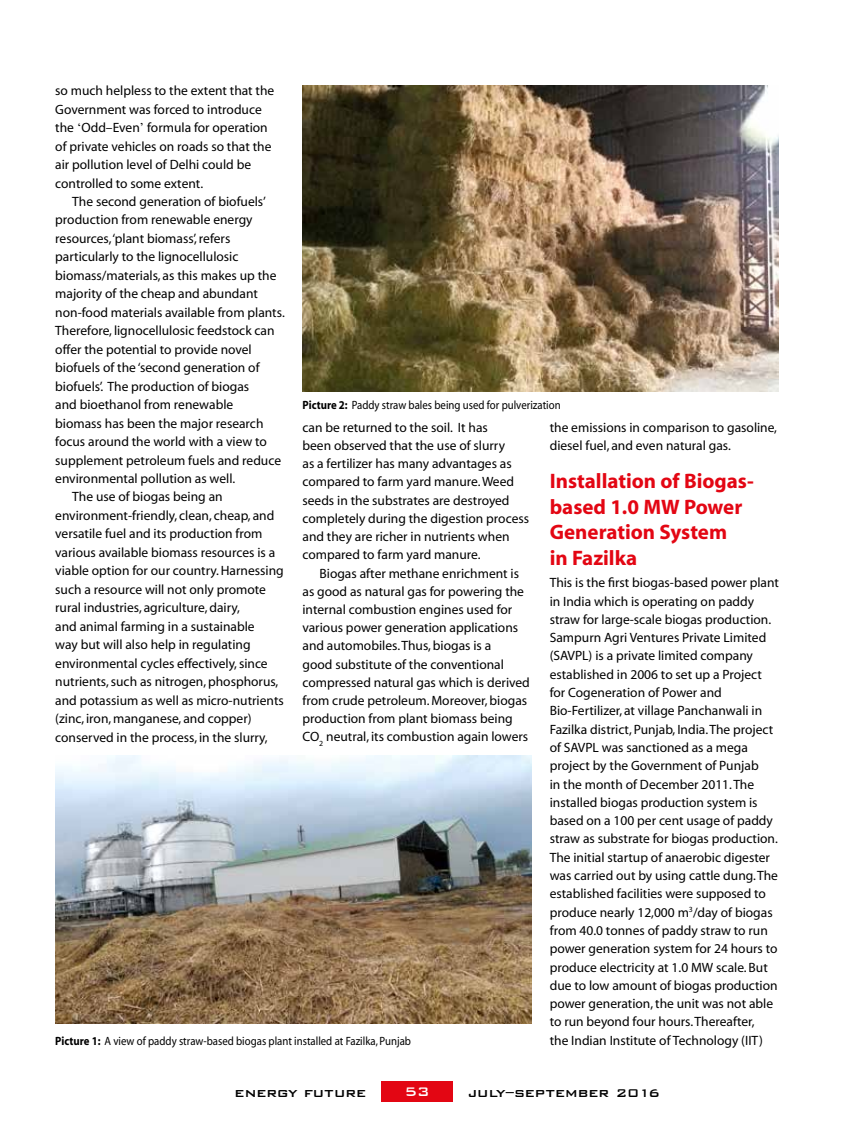
<style>
.page{position:relative;width:864px;height:1134px;background:#fff}
.page>*{position:absolute;margin:0;border:0;box-sizing:border-box;transform-origin:0 0}
.t1{font:700 21px/25.5px "Myriad";color:#e30613}
.t2{font:500 16.5px "Bank Gothic BT";color:#000}
.t3{font:500 16.5px "Bank Gothic BT";color:#fff}
.t4{font:13.5px/18.3px "Myriad";color:#000}
.t5{font:12px "Myriad";color:#000;scale:.9 1}
.s1{font-family:"Times"}
.s2{font-weight:700}
.s3{font-size:15px}
</style>
<div class="page">
<div style="left:381px;top:1081px;width:72px;height:21px;background:#e30613"></div>
<img style="left:303px;top:85px;width:476px;height:307px">
<img style="left:55px;top:756px;width:477px;height:268px">
<p class="t4" style="left:55px;top:82px;width:221px">so much helpless to the extent that the Government was forced to introduce the <span class="s1">‘</span>Odd–Even<span class="s1">’</span> formula for operation of private vehicles on roads so that the air pollution level of Delhi could be controlled to some extent.</p>
<p class="t4" style="left:72px;top:193px;width:195px">The second generation of biofuels’</p>
<p class="t4" style="left:55px;top:211px;width:199px">production from renewable energy</p>
<p class="t4" style="left:55px;top:230px;width:177px">resources, ‘plant biomass’, refers</p>
<p class="t4" style="left:55px;top:248px;width:185px">particularly to the lignocellulosic</p>
<p class="t4" style="left:55px;top:267px;width:223px">biomass/materials, as this makes up the</p>
<p class="t4" style="left:55px;top:285px;width:204px">majority of the cheap and abundant</p>
<p class="t4" style="left:55px;top:304px;width:231px">non-food materials available from plants.</p>
<p class="t4" style="left:55px;top:322px;width:221px">Therefore, lignocellulosic feedstock can</p>
<p class="t4" style="left:55px;top:341px;width:198px">offer the potential to provide novel</p>
<p class="t4" style="left:55px;top:359px;width:206px">biofuels of the ‘second generation of</p>
<p class="t4" style="left:55px;top:378px;width:196px">biofuels’. The production of biogas</p>
<p class="t4" style="left:55px;top:396px;width:180px">and bioethanol from renewable</p>
<p class="t4" style="left:55px;top:415px;width:210px">biomass has been the major research</p>
<p class="t4" style="left:55px;top:433px;width:213px">focus around the world with a view to</p>
<p class="t4" style="left:55px;top:451px;width:227px">supplement petroleum fuels and reduce</p>
<p class="t4" style="left:55px;top:470px;width:182px">environmental pollution as well.</p>
<p class="t4" style="left:72px;top:488px;width:152px">The use of biogas being an</p>
<p class="t4" style="left:55px;top:507px;width:221px">environment-friendly, clean, cheap, and</p>
<p class="t4" style="left:55px;top:525px;width:209px">versatile fuel and its production from</p>
<p class="t4" style="left:55px;top:544px;width:221px">various available biomass resources is a</p>
<p class="t4" style="left:55px;top:562px;width:230px">viable option for our country. Harnessing</p>
<p class="t4" style="left:55px;top:581px;width:212px">such a resource will not only promote</p>
<p class="t4" style="left:55px;top:599px;width:186px">rural industries, agriculture, dairy,</p>
<p class="t4" style="left:55px;top:618px;width:201px">and animal farming in a sustainable</p>
<p class="t4" style="left:55px;top:636px;width:197px">way but will also help in regulating</p>
<p class="t4" style="left:55px;top:655px;width:214px">environmental cycles effectively, since</p>
<p class="t4" style="left:55px;top:673px;width:225px">nutrients, such as nitrogen, phosphorus,</p>
<p class="t4" style="left:55px;top:692px;width:230px">and potassium as well as micro-nutrients</p>
<p class="t4" style="left:55px;top:710px;width:198px">(zinc, iron, manganese, and copper)</p>
<p class="t4" style="left:55px;top:728px;width:214px">conserved in the process, in the slurry,</p>
<p class="t5" style="left:303px;top:399px;width:288px"><span class="s2">Picture 2:</span> Paddy straw bales being used for pulverization</p>
<p class="t4" style="left:303px;top:419px;width:228px">can be returned to the soil. It has<br>been observed that the use of slurry<br>as a fertilizer has many advantages as compared to farm yard manure. Weed seeds in the substrates are destroyed completely during the digestion process and they are richer in nutrients when compared to farm yard manure.</p>
<p class="t4" style="left:303px;top:565px;width:229px;text-indent:17px">Biogas after methane enrichment is as good as natural gas for powering the internal combustion engines used for various power generation applications and automobiles. Thus, biogas is a<br>good substitute of the conventional compressed natural gas which is derived from crude petroleum. Moreover, biogas production from plant biomass being CO<sub>2</sub> neutral, its combustion again lowers</p>
<p class="t4" style="left:550px;top:419px;width:229px">the emissions in comparison to gasoline, diesel fuel, and even natural gas.</p>
<h1 class="t1" style="left:550px;top:469px;width:206px">Installation of Biogas&shy;based 1.0 MW Power<br>Generation System<br>in Fazilka</h1>
<p class="t4" style="left:550px;top:574px;width:231px">This is the first biogas-based power plant in India which is operating on paddy straw for large-scale biogas production.<br>Sampurn Agri Ventures Private Limited (SAVPL) is a private limited company established in 2006 to set up a Project for Cogeneration of Power and Bio-Fertilizer, at village Panchanwali in Fazilka district, Punjab, India. The project of SAVPL was sanctioned as a mega project by the Government of Punjab<br>in the month of December 2011. The installed biogas production system is based on a 100 per cent usage of paddy straw as substrate for biogas production.<br>The initial startup of anaerobic digester was carried out by using cattle dung. The established facilities were supposed to produce nearly 12,000 m<sup>3</sup>/day of biogas from 40.0 tonnes of paddy straw to run power generation system for 24 hours to produce electricity at 1.0 MW scale. But due to low amount of biogas production power generation, the unit was not able to run beyond four hours. Thereafter,</p>
<p class="t5" style="left:55px;top:1035px;width:397px"><span class="s2">Picture 1:</span> A view of paddy straw-based biogas plant installed at Fazilka, Punjab</p>
<p class="t4" style="left:550px;top:1032px;width:215px">the Indian Institute of Technology (IIT)</p>
<p class="t2" style="left:235px;top:1083px;width:133px">energy future</p>
<p class="t3" style="left:404px;top:1082px;width:27px">53</p>
<p class="t2" style="left:468px;top:1083px;width:194px">july–september <span class="s3">2016</span></p>
</div>
